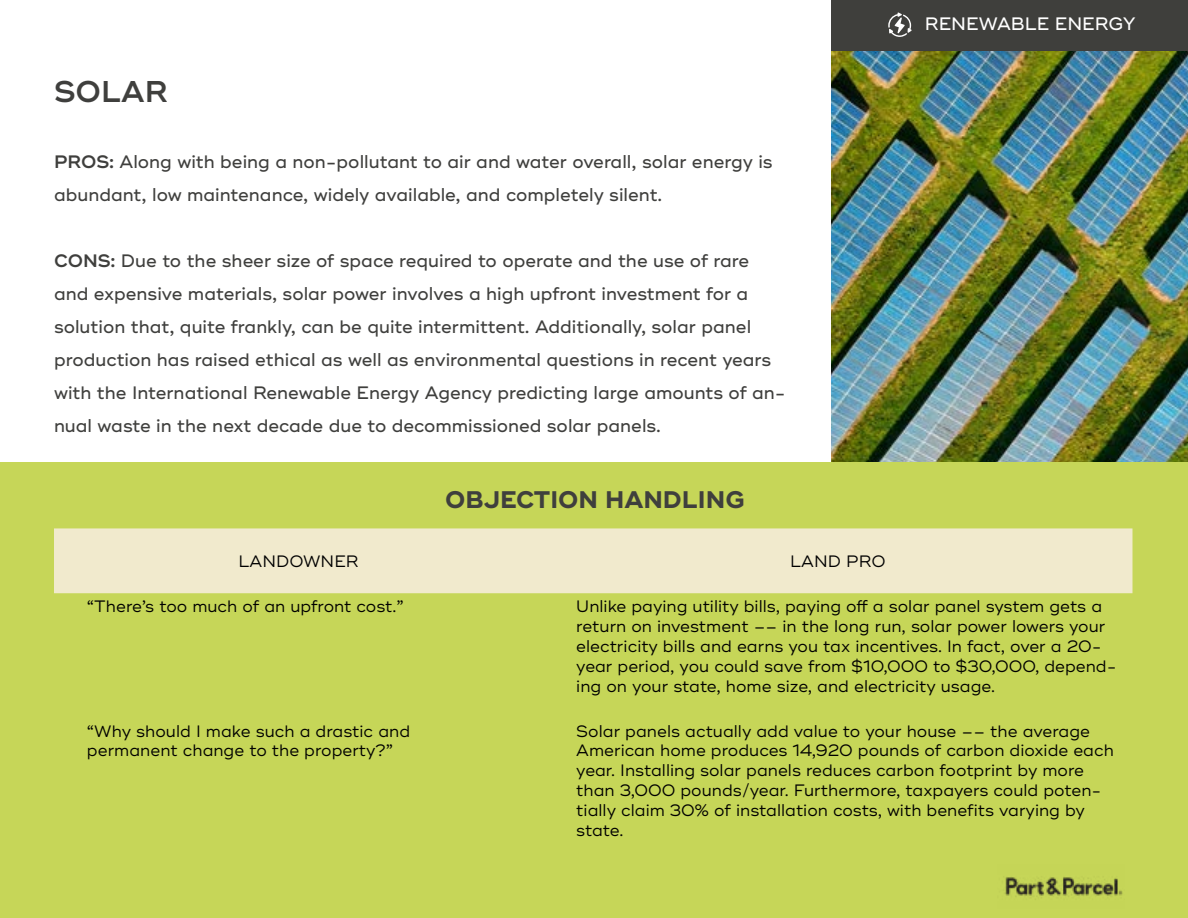
<style>
.page{position:relative;width:1188px;height:918px;background:#fff}
.page>*{position:absolute;margin:0;border:0;box-sizing:border-box;transform-origin:0 0}
.t1{font:600 30px "Ridley Grotesk";color:#3f3f3d}
.t2{font:700 24px "Ridley Grotesk";color:#3f3f3d}
.t3{font:500 18px/33px "Ridley Grotesk";color:#3f3f3d}
.t4{font:500 18px "Ridley Grotesk";color:#fff}
.t5{font:16.5px/19.8px "Ridley Grotesk";color:#000}
.t6{font:16.5px "Ridley Grotesk Demo";color:#000}
.s1{font-weight:600}
</style>
<div class="page">
<img style="left:832px;top:52px;width:356px;height:411px">
<div style="left:831px;top:0;width:357px;height:51px;background:#3f3f3c"></div>
<div style="left:0;top:463px;width:1188px;height:455px;background:#c6d658"></div>
<svg style="left:888px;top:13px;width:24px;height:24px"></svg>
<div style="left:54px;top:528px;width:1078px;height:65px;background:#f1eacd"></div>
<img style="left:1005px;top:877px;width:118px;height:23px">
<h1 class="t1" style="left:54px;top:73px;width:115px">SOLAR</h1>
<p class="t3" style="left:54px;top:145px;width:720px"><span class="s1">PROS:</span> Along with being a non-pollutant to air and water overall, solar energy is abundant, low maintenance, widely available, and completely silent.</p>
<p class="t3" style="left:54px;top:244px;width:733px"><span class="s1">CONS:</span> Due to the sheer size of space required to operate and the use of rare and expensive materials, solar power involves a high upfront investment for a solution that, quite frankly, can be quite intermittent. Additionally, solar panel production has raised ethical as well as environmental questions in recent years with the International Renewable Energy Agency predicting large amounts of an&shy;nual waste in the next decade due to decommissioned solar panels.</p>
<h2 class="t2" style="left:445px;top:486px;width:301px">OBJECTION HANDLING</h2>
<p class="t4" style="left:925px;top:13px;width:212px">RENEWABLE ENERGY</p>
<p class="t6" style="left:239px;top:554px;width:122px">LANDOWNER</p>
<p class="t6" style="left:790px;top:554px;width:97px">LAND PRO</p>
<p class="t5" style="left:87px;top:597px;width:318px">“There’s too much of an upfront cost.”</p>
<p class="t5" style="left:576px;top:597px;width:542px">Unlike paying utility bills, paying off a solar panel system gets a return on investment –– in the long run, solar power lowers your electricity bills and earns you tax incentives. In fact, over a 20- year period, you could save from $10,000 to $30,000, depend&shy;ing on your state, home size, and electricity usage.</p>
<p class="t5" style="left:87px;top:721px;width:325px">“Why should I make such a drastic and permanent change to the property?”</p>
<p class="t5" style="left:576px;top:721px;width:539px">Solar panels actually add value to your house –– the average American home produces 14,920 pounds of carbon dioxide each year. Installing solar panels reduces carbon footprint by more than 3,000 pounds/year. Furthermore, taxpayers could poten&shy;tially claim 30% of installation costs, with benefits varying by state.</p>
</div>
